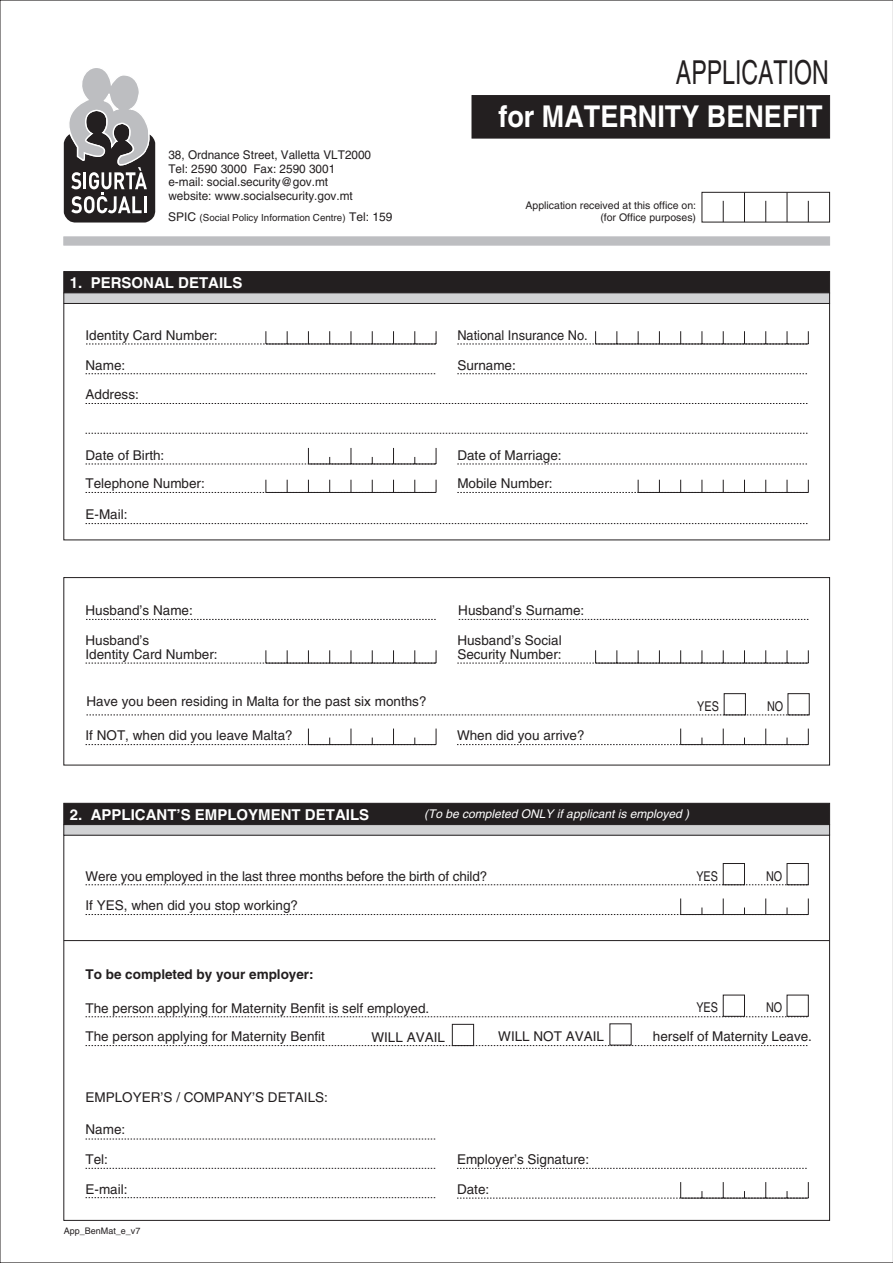
<style>
.page{position:relative;width:893px;height:1263px;background:#fff}
.page>*{position:absolute;margin:0;border:0;box-sizing:border-box;transform-origin:0 0}
.t1{font:33px "M Helvetica";color:#231f20;scale:.7 1}
.t2{font:700 30px "M Helvetica";color:#fff;scale:.9 1}
.t3{font:700 15px "M Helvetica";color:#fff}
.t4{font:13.5px/13.5px "M Helvetica";color:#231f20}
.t5{font:700 13.5px "M Helvetica";color:#231f20}
.t6{font:13.5px "M Helvetica";color:#231f20;scale:.95 1}
.t7{font:13.5px "M Helvetica";color:#231f20;scale:.8 1}
.t8{font:12px/13.5px "M Helvetica";color:#231f20}
.t9{font:italic 12px "M Helvetica";color:#fff}
.t10{font:10.5px/12.8px "M Helvetica";color:#231f20;text-align:right}
.t11{font:9.75px "M Helvetica";color:#231f20}
.t12{font:9px "M Helvetica";color:#231f20}
.s1{font-size:12px}
</style>
<div class="page">
<div style="left:63px;top:271px;width:767px;height:33px;background:#d1d2d4"></div>
<div style="left:63px;top:271px;width:767px;height:22px;background:#231f20"></div>
<div style="left:472px;top:95px;width:357px;height:43px;background:#231f20"></div>
<svg style="left:86px;top:373px;width:179px;height:1px"></svg>
<svg style="left:86px;top:403px;width:179px;height:1px"></svg>
<svg style="left:86px;top:464px;width:179px;height:1px"></svg>
<svg style="left:86px;top:492px;width:179px;height:1px"></svg>
<svg style="left:86px;top:523px;width:179px;height:1px"></svg>
<svg style="left:86px;top:344px;width:179px;height:1px"></svg>
<svg style="left:86px;top:433px;width:179px;height:1px"></svg>
<svg style="left:86px;top:619px;width:179px;height:1px"></svg>
<svg style="left:265px;top:331px;width:544px;height:414px"></svg>
<svg style="left:86px;top:693px;width:724px;height:23px"></svg>
<svg style="left:457px;top:650px;width:351px;height:14px"></svg>
<hr style="left:595px;top:663px;width:213px;height:1px;background:#231f20">
<svg style="left:86px;top:663px;width:350px;height:1px"></svg>
<svg style="left:86px;top:729px;width:350px;height:16px"></svg>
<svg style="left:457px;top:744px;width:351px;height:1px"></svg>
<div style="left:63px;top:803px;width:767px;height:33px;background:#d1d2d4;border:1px solid #d1d2d4"></div>
<div style="left:63px;top:803px;width:767px;height:22px;background:#231f20"></div>
<svg style="left:86px;top:863px;width:723px;height:23px"></svg>
<svg style="left:86px;top:899px;width:722px;height:16px"></svg>
<div style="left:452px;top:1024px;width:22px;height:22px;border:1px solid #231f20"></div>
<svg style="left:86px;top:1139px;width:350px;height:1px"></svg>
<hr style="left:64px;top:940px;width:765px;height:1px;background:#231f20">
<svg style="left:86px;top:1168px;width:350px;height:1px"></svg>
<svg style="left:86px;top:1197px;width:350px;height:1px"></svg>
<svg style="left:457px;top:1168px;width:350px;height:1px"></svg>
<div style="left:63px;top:577px;width:767px;height:188px;border:1px solid #231f20"></div>
<div style="left:701px;top:192px;width:129px;height:30px;background:#fff;border:1px solid #231f20"></div>
<svg style="left:722px;top:201px;width:1px;height:21px"></svg>
<hr style="left:744px;top:192px;width:1px;height:30px;background:#231f20">
<svg style="left:765px;top:201px;width:1px;height:21px"></svg>
<hr style="left:786px;top:192px;width:1px;height:30px;background:#231f20">
<svg style="left:807px;top:201px;width:1px;height:21px"></svg>
<div style="left:64px;top:237px;width:765px;height:8px;background:#bdbec1"></div>
<svg style="left:457px;top:1182px;width:351px;height:17px"></svg>
<svg style="left:86px;top:1045px;width:722px;height:1px"></svg>
<svg style="left:86px;top:994px;width:723px;height:24px"></svg>
<svg style="left:63px;top:68px;width:92px;height:238px"></svg>
<p class="t8" style="left:168px;top:150px;width:204px">38, Ordnance Street, Valletta VLT2000<br>Tel: 2590 3000 Fax: 2590 3001 e-mail: social.security@gov.mt website: www.socialsecurity.gov.mt</p>
<p class="t11" style="left:168px;top:214px;width:226px"><span class="s1">SPIC</span> (Social Policy Information Centre) <span class="s1">Tel: 159</span></p>
<p class="t3" style="left:70px;top:277px;width:174px">1. PERSONAL DETAILS</p>
<p class="t4" style="left:85px;top:322px;width:134px;line-height:29.5px">Identity Card Number:<br>Name:</p>
<p class="t4" style="left:85px;top:389px;width:55px">Address:</p>
<h1 class="t1" style="left:676px;top:60px;width:220px">APPLICATION</h1>
<h2 class="t2" style="left:498px;top:106px;width:361px">for MATERNITY BENEFIT</h2>
<p class="t10" style="left:525px;top:200px;width:172px">Application received at this office on: (for Office purposes)</p>
<p class="t6" style="left:457px;top:330px;width:139px">National Insurance No.</p>
<p class="t4" style="left:457px;top:360px;width:60px">Surname:</p>
<p class="t4" style="left:85px;top:450px;width:80px">Date of Birth:</p>
<p class="t4" style="left:457px;top:450px;width:106px">Date of Marriage:</p>
<p class="t4" style="left:85px;top:478px;width:121px">Telephone Number:</p>
<p class="t4" style="left:457px;top:478px;width:97px">Mobile Number:</p>
<p class="t4" style="left:85px;top:509px;width:43px">E-Mail:</p>
<p class="t4" style="left:85px;top:605px;width:109px">Husband’s Name:</p>
<p class="t4" style="left:85px;top:635px;width:134px">Husband’s<br>Identity Card Number:</p>
<p class="t4" style="left:458px;top:605px;width:128px">Husband’s Surname:</p>
<p class="t4" style="left:457px;top:635px;width:106px">Husband’s Social<br>Security Number:</p>
<p class="t4" style="left:86px;top:696px;width:341px">Have you been residing in Malta for the past six months?</p>
<p class="t7" style="left:697px;top:701px;width:29px">YES</p>
<p class="t7" style="left:767px;top:701px;width:22px">NO</p>
<p class="t4" style="left:85px;top:730px;width:209px">If NOT, when did you leave Malta?</p>
<p class="t4" style="left:457px;top:730px;width:129px">When did you arrive?</p>
<p class="t3" style="left:70px;top:809px;width:301px">2. APPLICANT’S EMPLOYMENT DETAILS</p>
<p class="t9" style="left:424px;top:809px;width:266px">(To be completed ONLY if applicant is employed )</p>
<p class="t4" style="left:85px;top:871px;width:403px">Were you employed in the last three months before the birth of child?</p>
<p class="t7" style="left:696px;top:871px;width:29px">YES</p>
<p class="t7" style="left:766px;top:871px;width:22px">NO</p>
<p class="t4" style="left:85px;top:900px;width:214px">If YES, when did you stop working?</p>
<p class="t5" style="left:85px;top:970px;width:230px">To be completed by your employer:</p>
<p class="t4" style="left:371px;top:995px;width:75px;line-height:29.2px;text-indent:-286px">The person applying for Maternity Benfit is self employed.<br>WILL AVAIL</p>
<p class="t7" style="left:696px;top:1003px;width:29px">YES</p>
<p class="t7" style="left:766px;top:1003px;width:22px">NO</p>
<p class="t4" style="left:85px;top:1031px;width:241px">The person applying for Maternity Benfit</p>
<p class="t4" style="left:498px;top:1031px;width:107px">WILL NOT AVAIL</p>
<p class="t4" style="left:653px;top:1031px;width:161px">herself of Maternity Leave.</p>
<p class="t4" style="left:85px;top:1092px;width:244px">EMPLOYER’S / COMPANY’S DETAILS:</p>
<p class="t4" style="left:85px;top:1124px;width:41px">Name:</p>
<p class="t4" style="left:85px;top:1154px;width:24px">Tel:</p>
<p class="t4" style="left:85px;top:1184px;width:43px">E-mail:</p>
<p class="t12" style="left:64px;top:1227px;width:78px">App_BenMat_e_v7</p>
<p class="t4" style="left:457px;top:1154px;width:134px">Employer’s Signature:</p>
<p class="t4" style="left:457px;top:1184px;width:34px">Date:</p>
</div>
